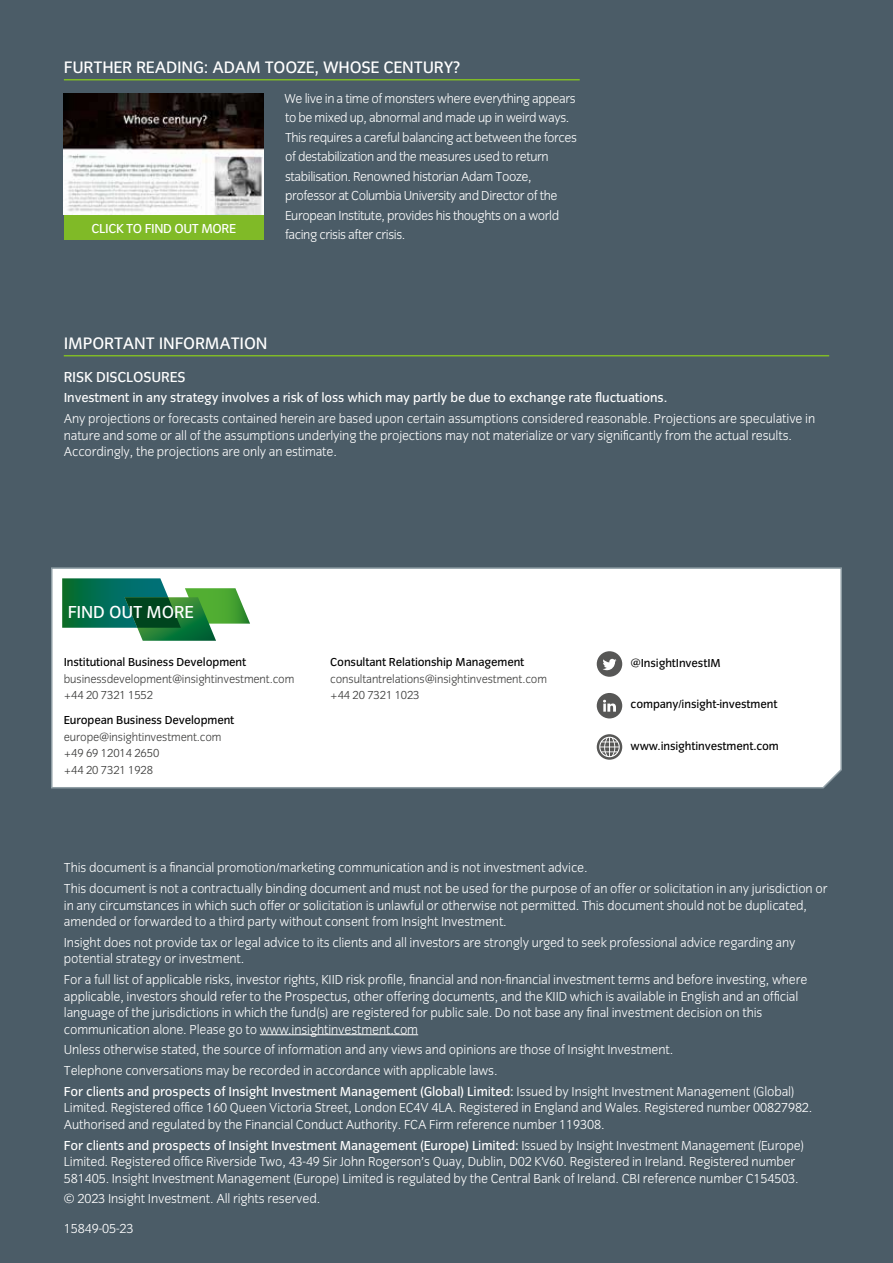
<style>
.page{position:relative;width:893px;height:1263px;background:#4b5c67}
.page>*{position:absolute;margin:0;border:0;box-sizing:border-box;transform-origin:0 0}
.t1{font:18px "Congress Sans Std";letter-spacing:-.01em;color:#fff}
.t2{font:17.25px "Congress Sans Std";letter-spacing:-.01em;color:#fff}
.t3{font:15px "Congress Sans Std";letter-spacing:-.01em;color:#fff}
.t4{font:13.5px/16.5px "Congress Sans Light Std";letter-spacing:-.01em;color:#fff}
.t5{font:13.5px/19.5px "Congress Sans Light Std";letter-spacing:-.03em;color:#fff}
.t6{font:13.5px "Congress Sans Std";letter-spacing:-.01em;color:#fff}
.t7{font:13.5px "Congress Sans Std";letter-spacing:-.03em;color:#fff}
.t8{font:12px/16.5px "Congress Sans Light Std";letter-spacing:-.01em;color:#3c3c3b}
.t9{font:12px "Congress Sans Std";letter-spacing:-.01em;color:#000}
.s1{font-family:"Congress Sans Light Std"}
</style>
<div class="page">
<div style="left:51px;top:567px;width:791px;height:222px;background:#fff"></div>
<svg style="left:597px;top:651px;width:25px;height:26px"></svg>
<svg style="left:597px;top:693px;width:25px;height:25px"></svg>
<svg style="left:597px;top:734px;width:25px;height:26px"></svg>
<svg style="left:62px;top:578px;width:188px;height:63px;background:#509870"></svg>
<hr style="left:260px;top:1034px;width:158px;height:1px;background:#fff">
<hr style="left:64px;top:79px;width:516px;height:1px;background:#80ba27">
<div style="left:64px;top:214px;width:200px;height:26px;background:#80ba27"></div>
<img style="left:64px;top:93px;width:200px;height:121px">
<hr style="left:64px;top:355px;width:765px;height:1px;background:#80ba27">
<p class="t2" style="left:64px;top:57px;width:398px">FURTHER READING: ADAM TOOZE, WHOSE CENTURY?</p>
<p class="t7" style="left:92px;top:221px;width:146px">CLICK TO FIND OUT MORE</p>
<p class="t5" style="left:285px;top:89px;width:294px">We live in a time of monsters where everything appears to be mixed up, abnormal and made up in weird ways.<br>This requires a careful balancing act between the forces of destabilization and the measures used to return stabilisation. Renowned historian Adam Tooze, professor at Columbia University and Director of the European Institute, provides his thoughts on a world facing crisis after crisis.</p>
<p class="t2" style="left:64px;top:333px;width:205px">IMPORTANT INFORMATION</p>
<p class="t3" style="left:64px;top:368px;width:123px">RISK DISCLOSURES</p>
<p class="t6" style="left:64px;top:390px;width:605px">Investment in any strategy involves a risk of loss which may partly be due to exchange rate fluctuations.</p>
<p class="t4" style="left:64px;top:411px;width:753px">Any projections or forecasts contained herein are based upon certain assumptions considered reasonable. Projections are speculative in nature and some or all of the assumptions underlying the projections may not materialize or vary significantly from the actual results.<br>Accordingly, the projections are only an estimate.</p>
<h1 class="t1" style="left:68px;top:602px;width:127px">FIND OUT MORE</h1>
<p class="t9" style="left:64px;top:656px;width:184px">Institutional Business Development</p>
<p class="t8" style="left:64px;top:671px;width:232px">businessdevelopment@insightinvestment.com +44 20 7321 1552</p>
<p class="t9" style="left:64px;top:714px;width:172px">European Business Development</p>
<p class="t8" style="left:64px;top:729px;width:159px">europe@insightinvestment.com +49 69 12014 2650<br>+44 20 7321 1928</p>
<p class="t9" style="left:330px;top:656px;width:196px">Consultant Relationship Management</p>
<p class="t8" style="left:330px;top:671px;width:218px">consultantrelations@insightinvestment.com +44 20 7321 1023</p>
<p class="t9" style="left:631px;top:656px;width:92px">@InsightInvestIM</p>
<p class="t9" style="left:631px;top:698px;width:148px">company/insight-investment</p>
<p class="t9" style="left:631px;top:739px;width:150px">www.insightinvestment.com</p>
<p class="t4" style="left:64px;top:858px;width:765px;line-height:20.7px">This document is a financial promotion/marketing communication and is not investment advice.<br>This document is not a contractually binding document and must not be used for the purpose of an offer or solicitation in any jurisdiction or</p>
<p class="t4" style="left:64px;top:897px;width:745px">in any circumstances in which such offer or solicitation is unlawful or otherwise not permitted. This document should not be duplicated, amended or forwarded to a third party without consent from Insight Investment.</p>
<p class="t4" style="left:64px;top:934px;width:733px">Insight does not provide tax or legal advice to its clients and all investors are strongly urged to seek professional advice regarding any potential strategy or investment.</p>
<p class="t4" style="left:64px;top:972px;width:745px">For a full list of applicable risks, investor rights, KIID risk profile, financial and non-financial investment terms and before investing, where applicable, investors should refer to the Prospectus, other offering documents, and the KIID which is available in English and an official language of the jurisdictions in which the fund(s) are registered for public sale. Do not base any final investment decision on this communication alone. Please go to www.insightinvestment.com</p>
<p class="t4" style="left:64px;top:1040px;width:611px;line-height:20.7px">Unless otherwise stated, the source of information and any views and opinions are those of Insight Investment.<br>Telephone conversations may be recorded in accordance with applicable laws.</p>
<p class="t6" style="left:64px;top:1084px;width:732px">For clients and prospects of Insight Investment Management (Global) Limited: <span class="s1">Issued by Insight Investment Management (Global)</span></p>
<p class="t4" style="left:64px;top:1100px;width:750px">Limited. Registered office 160 Queen Victoria Street, London EC4V 4LA. Registered in England and Wales. Registered number 00827982.<br>Authorised and regulated by the Financial Conduct Authority. FCA Firm reference number 119308.</p>
<p class="t6" style="left:64px;top:1138px;width:742px">For clients and prospects of Insight Investment Management (Europe) Limited: <span class="s1">Issued by Insight Investment Management (Europe)</span></p>
<p class="t4" style="left:64px;top:1154px;width:736px">Limited. Registered office Riverside Two, 43-49 Sir John Rogerson’s Quay, Dublin, D02 KV60. Registered in Ireland. Registered number<br>581405. Insight Investment Management (Europe) Limited is regulated by the Central Bank of Ireland. CBI reference number C154503.</p>
<p class="t4" style="left:64px;top:1191px;width:258px">© 2023 Insight Investment. All rights reserved.</p>
<p class="t4" style="left:64px;top:1221px;width:71px">15849-05-23</p>
</div>
